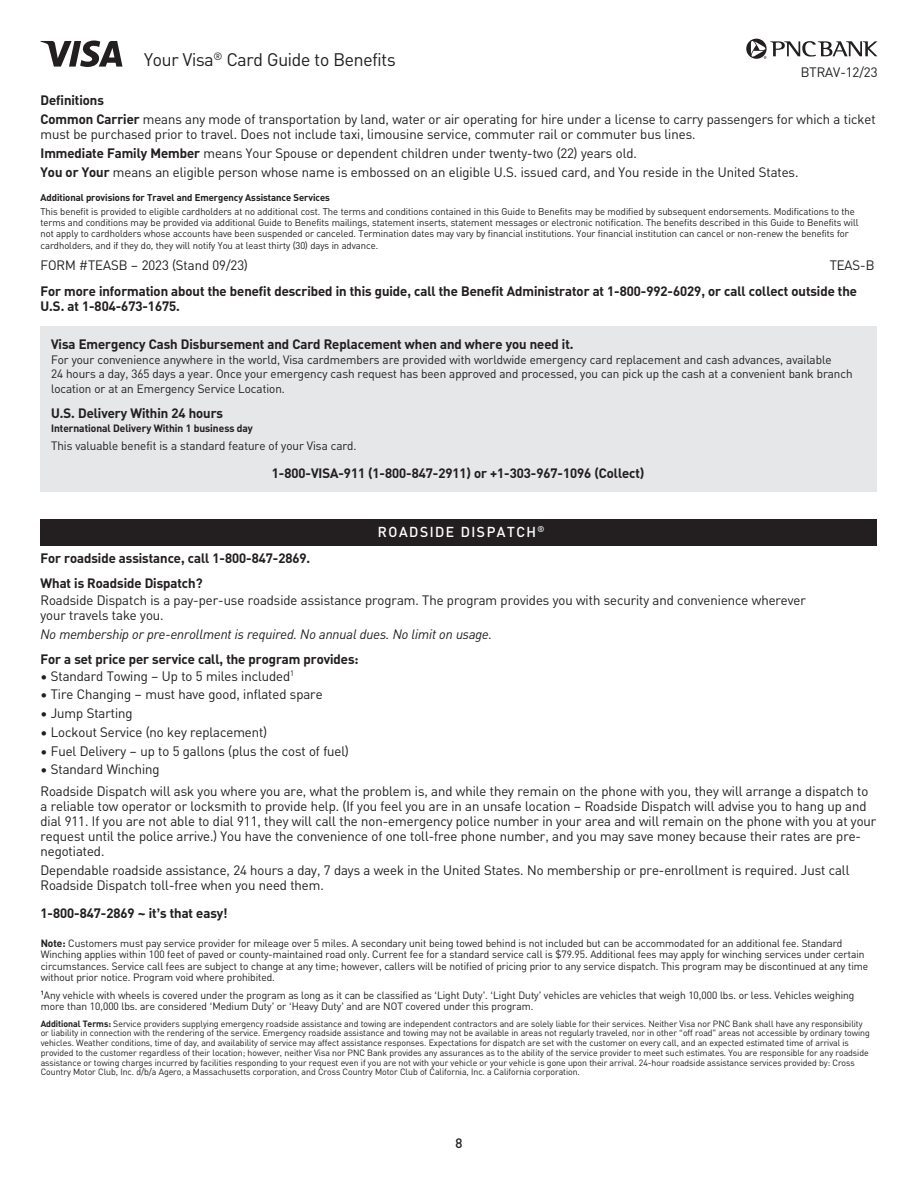
<style>
.page{position:relative;width:918px;height:1188px;background:#fff}
.page>*{position:absolute;margin:0;border:0;box-sizing:border-box;transform-origin:0 0}
.t1{font:18px "PNC Brand";letter-spacing:-.01em;color:#231f20}
.t2{font:500 14.25px "PNC Brand";letter-spacing:.11em;color:#fff}
.t3{font:13.5px/15px "PNC Brand";color:#231f20}
.t4{font:700 13.5px/15px "PNC Brand";color:#231f20}
.t5{font:italic 13.5px "PNC Brand";color:#231f20}
.t6{font:500 13.5px "PNC Brand";color:#231f20}
.t7{font:12px/13.5px "PNC Brand";color:#231f20}
.t8{font:10.5px/11.2px "PNC Brand";color:#231f20}
.t9{font:700 10.5px "PNC Brand";color:#231f20}
.t10{font:9.75px/11.2px "PNC Brand";color:#231f20}
.t11{font:700 9.75px "PNC Brand";color:#231f20}
.t12{font:9px/9.8px "PNC Brand";color:#231f20}
.s1{font-weight:700}
</style>
<div class="page">
<svg style="left:746px;top:39px;width:132px;height:20px"></svg>
<svg style="left:41px;top:41px;width:81px;height:26px"></svg>
<div style="left:40px;top:327px;width:838px;height:165px;background:#e6e7e9"></div>
<div style="left:40px;top:519px;width:838px;height:27px;background:#231f20"></div>
<h1 class="t1" style="left:144px;top:48px;width:253px">Your Visa<sup>®</sup> Card Guide to Benefits</h1>
<p class="t3" style="left:801px;top:64px;width:78px">BTRAV-12/23</p>
<h3 class="t4" style="left:40px;top:92px;width:65px">Definitions</h3>
<p class="t3" style="left:40px;top:111px;width:837px"><span class="s1">Common Carrier</span> means any mode of transportation by land, water or air operating for hire under a license to carry passengers for which a ticket must be purchased prior to travel. Does not include taxi, limousine service, commuter rail or commuter bus lines.</p>
<p class="t3" style="left:40px;top:145px;width:598px"><span class="s1">Immediate Family Member</span> means Your Spouse or dependent children under twenty-two (22) years old.</p>
<p class="t3" style="left:40px;top:164px;width:759px"><span class="s1">You or Your</span> means an eligible person whose name is embossed on an eligible U.S. issued card, and You reside in the United States.</p>
<h4 class="t11" style="left:40px;top:191px;width:291px">Additional provisions for Travel and Emergency Assistance Services</h4>
<p class="t10" style="left:40px;top:206px;width:820px">This benefit is provided to eligible cardholders at no additional cost. The terms and conditions contained in this Guide to Benefits may be modified by subsequent endorsements. Modifications to the terms and conditions may be provided via additional Guide to Benefits mailings, statement inserts, statement messages or electronic notification. The benefits described in this Guide to Benefits will not apply to cardholders whose accounts have been suspended or canceled. Termination dates may vary by financial institutions. Your financial institution can cancel or non-renew the benefits for cardholders, and if they do, they will notify You at least thirty (30) days in advance.</p>
<p class="t3" style="left:40px;top:258px;width:209px">FORM #TEASB – 2023 (Stand 09/23)</p>
<h2 class="t3" style="left:830px;top:258px;width:46px">TEAS-B</h2>
<p class="t4" style="left:40px;top:283px;width:818px">For more information about the benefit described in this guide, call the Benefit Administrator at 1-800-992-6029, or call collect outside the<br>U.S. at 1-804-673-1675.</p>
<h3 class="t4" style="left:51px;top:336px;width:524px">Visa Emergency Cash Disbursement and Card Replacement when and where you need it.</h3>
<p class="t7" style="left:51px;top:353px;width:803px">For your convenience anywhere in the world, Visa cardmembers are provided with worldwide emergency card replacement and cash advances, available<br>24 hours a day, 365 days a year. Once your emergency cash request has been approved and processed, you can pick up the cash at a convenient bank branch</p>
<p class="t7" style="left:51px;top:381px;width:235px">location or at an Emergency Service Location.</p>
<h3 class="t4" style="left:51px;top:405px;width:174px">U.S. Delivery Within 24 hours</h3>
<p class="t9" style="left:51px;top:421px;width:203px">International Delivery Within 1 business day</p>
<p class="t7" style="left:51px;top:439px;width:307px">This valuable benefit is a standard feature of your Visa card.</p>
<p class="t4" style="left:272px;top:465px;width:374px">1-800-VISA-911 (1-800-847-2911) or +1-303-967-1096 (Collect)</p>
<h2 class="t2" style="left:378px;top:523px;width:168px">ROADSIDE DISPATCH<sup>®</sup></h2>
<p class="t4" style="left:40px;top:550px;width:271px">For roadside assistance, call 1-800-847-2869.</p>
<h3 class="t4" style="left:40px;top:575px;width:163px">What is Roadside Dispatch?</h3>
<p class="t3" style="left:40px;top:592px;width:767px">Roadside Dispatch is a pay-per-use roadside assistance program. The program provides you with security and convenience wherever your travels take you.</p>
<p class="t5" style="left:40px;top:625px;width:453px">No membership or pre-enrollment is required. No annual dues. No limit on usage.</p>
<p class="t4" style="left:40px;top:651px;width:320px">For a set price per service call, the program provides:</p>
<p class="t3" style="left:40px;top:668px;width:255px">• Standard Towing – Up to 5 miles included<sup>1</sup></p>
<p class="t3" style="left:40px;top:687px;width:284px">• Tire Changing – must have good, inflated spare</p>
<p class="t3" style="left:40px;top:705px;width:94px">• Jump Starting</p>
<p class="t3" style="left:40px;top:724px;width:228px">• Lockout Service (no key replacement)</p>
<p class="t3" style="left:40px;top:743px;width:310px">• Fuel Delivery – up to 5 gallons (plus the cost of fuel)</p>
<p class="t3" style="left:40px;top:762px;width:121px">• Standard Winching</p>
<p class="t3" style="left:40px;top:784px;width:837px">Roadside Dispatch will ask you where you are, what the problem is, and while they remain on the phone with you, they will arrange a dispatch to a reliable tow operator or locksmith to provide help. (If you feel you are in an unsafe location – Roadside Dispatch will advise you to hang up and dial 911. If you are not able to dial 911, they will call the non-emergency police number in your area and will remain on the phone with you at your request until the police arrive.) You have the convenience of one toll-free phone number, and you may save money because their rates are pre&shy;negotiated.</p>
<p class="t3" style="left:40px;top:862px;width:810px">Dependable roadside assistance, 24 hours a day, 7 days a week in the United States. No membership or pre-enrollment is required. Just call<br>Roadside Dispatch toll-free when you need them.</p>
<p class="t4" style="left:40px;top:905px;width:189px">1-800-847-2869 ~ it’s that easy!</p>
<h4 class="t8" style="left:41px;top:937px;width:803px"><span class="s1">Note:</span> Customers must pay service provider for mileage over 5 miles. A secondary unit being towed behind is not included but can be accommodated for an additional fee. Standard</h4>
<p class="t8" style="left:41px;top:949px;width:829px">Winching applies within 100 feet of paved or county-maintained road only. Current fee for a standard service call is $79.95. Additional fees may apply for winching services under certain circumstances. Service call fees are subject to change at any time; however, callers will be notified of pricing prior to any service dispatch. This program may be discontinued at any time without prior notice. Program void where prohibited.</p>
<h4 class="t12" style="left:41px;top:1018px;width:823px"><span class="s1">Additional Terms:</span> Service providers supplying emergency roadside assistance and towing are independent contractors and are solely liable for their services. Neither Visa nor PNC Bank shall have any responsibility</h4>
<p class="t12" style="left:41px;top:1028px;width:831px">or liability in connection with the rendering of the service. Emergency roadside assistance and towing may not be available in areas not regularly traveled, nor in other “off road” areas not accessible by ordinary towing vehicles. Weather conditions, time of day, and availability of service may affect assistance responses. Expectations for dispatch are set with the customer on every call, and an expected estimated time of arrival is provided to the customer regardless of their location; however, neither Visa nor PNC Bank provides any assurances as to the ability of the service provider to meet such estimates. You are responsible for any roadside assistance or towing charges incurred by facilities responding to your request even if you are not with your vehicle or your vehicle is gone upon their arrival. 24-hour roadside assistance services provided by: Cross Country Motor Club, Inc. d/b/a Agero, a Massachusetts corporation, and Cross Country Motor Club of California, Inc. a California corporation.</p>
<p class="t8" style="left:41px;top:989px;width:815px"><sup>1</sup>Any vehicle with wheels is covered under the program as long as it can be classified as ‘Light Duty’. ‘Light Duty’ vehicles are vehicles that weigh 10,000 lbs. or less. Vehicles weighing more than 10,000 lbs. are considered ‘Medium Duty’ or ‘Heavy Duty’ and are NOT covered under this program.</p>
<p class="t6" style="left:456px;top:1135px;width:8px">8</p>
</div>
